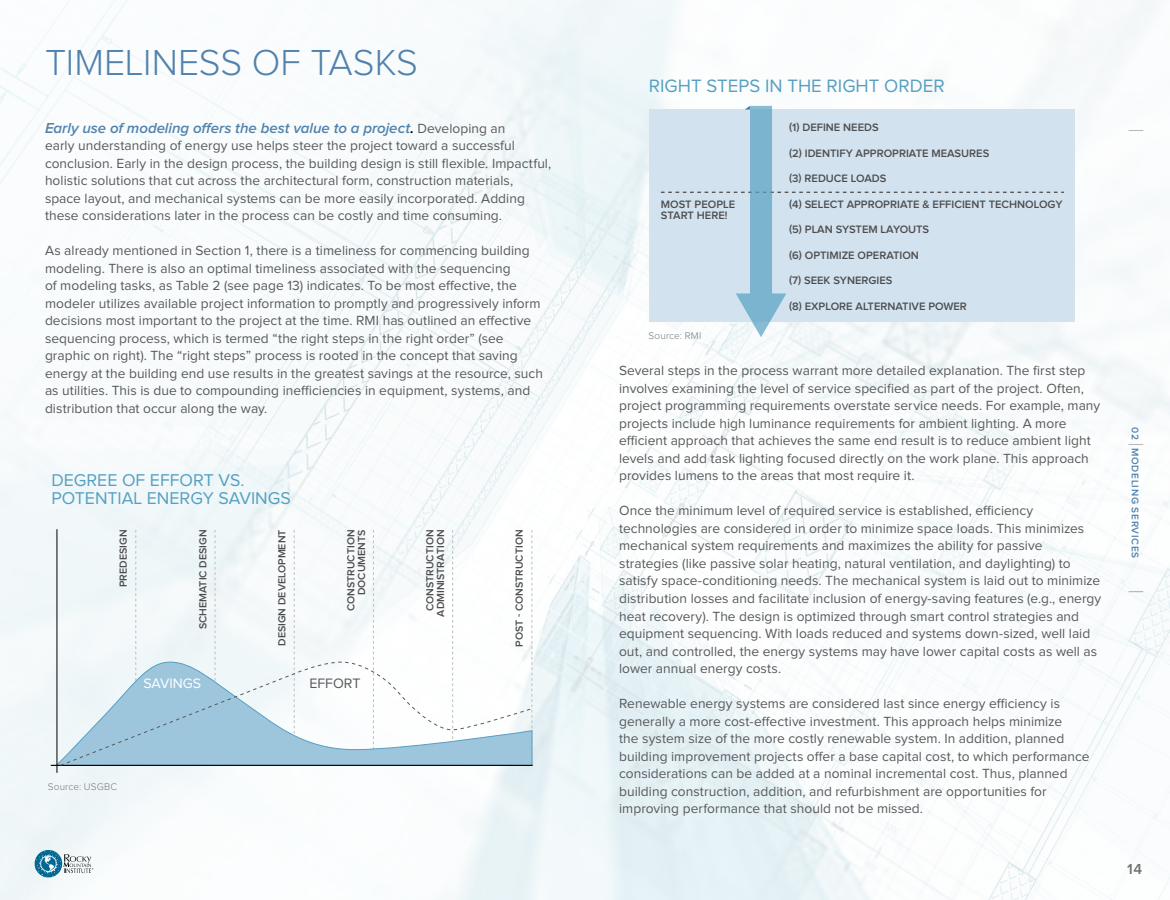
<style>
.page{position:relative;width:1170px;height:900px;background:#fff}
.page>*{position:absolute;margin:0;border:0;box-sizing:border-box;transform-origin:0 0}
.t1{font:300 37.5px "Proxima Nova";color:#5082ad}
.t2{font:18.62px "Proxima Nova";color:#56a0c1}
.t3{font:17.75px/17.8px "Proxima Nova";color:#56a0c1}
.t4{font:italic 600 15px "Proxima Nova";letter-spacing:-.005em;color:#5082ad}
.t5{font:600 15px "Proxima Nova";color:#717073}
.t6{font:14.12px "Proxima Nova";color:#fff}
.t7{font:14.12px "Proxima Nova";color:#58595b}
.t8{font:13.75px/17.5px "Proxima Nova";letter-spacing:.005em;color:#58595b}
.t9{font:600 11.12px "Proxima Nova";color:#4d4d4f}
.t10{font:600 10.62px/10.6px "Proxima Nova";color:#4d4d4f;text-align:right}
.t11{font:300 10px "Proxima Nova";letter-spacing:.015em;color:#77787b}
.t12{font:600 10px "Proxima Nova";letter-spacing:.07em;color:#5082ad}
.s1{color:#000}
.s2{font-weight:400;font-style:normal;font-size:13.75px;color:#58595b}
</style>
<div class="page">
<img style="left:0;top:0;width:1170px;height:900px">
<svg style="left:35px;top:850px;width:58px;height:27px"></svg>
<svg style="left:1129px;top:130px;width:14px;height:1px"></svg>
<svg style="left:1129px;top:591px;width:14px;height:1px"></svg>
<svg style="left:1129px;top:444px;width:14px;height:1px"></svg>
<div style="left:649px;top:110px;width:426px;height:212px;background:#d2e3ef"></div>
<svg style="left:661px;top:192px;width:403px;height:1px"></svg>
<div style="left:750px;top:106px;width:22px;height:195px;background:#7bb4ce"></div>
<svg style="left:736px;top:293px;width:50px;height:44px"></svg>
<svg style="left:745px;top:106px;width:5px;height:4px"></svg>
<svg style="left:532px;top:530px;width:1px;height:131px"></svg>
<svg style="left:452px;top:530px;width:1px;height:131px"></svg>
<svg style="left:373px;top:530px;width:1px;height:131px"></svg>
<svg style="left:294px;top:530px;width:1px;height:131px"></svg>
<svg style="left:215px;top:530px;width:1px;height:131px"></svg>
<svg style="left:135px;top:530px;width:1px;height:131px"></svg>
<hr style="left:57px;top:530px;width:1px;height:242px;background:#000">
<hr style="left:51px;top:765px;width:481px;height:1px;background:#000">
<svg style="left:59px;top:661px;width:474px;height:105px"></svg>
<h1 class="t1" style="left:45px;top:45px;width:374px">TIMELINESS OF TASKS</h1>
<p class="t4" style="left:45px;top:121px;width:462px">Early use of modeling offers the best value to a project<span class="s1">.</span> <span class="s2">Developing an</span></p>
<p class="t8" style="left:45px;top:137px;width:508px">early understanding of energy use helps steer the project toward a successful conclusion. Early in the design process, the building design is still flexible. Impactful, holistic solutions that cut across the architectural form, construction materials, space layout, and mechanical systems can be more easily incorporated. Adding these considerations later in the process can be costly and time consuming.</p>
<p class="t8" style="left:45px;top:242px;width:499px">As already mentioned in Section 1, there is a timeliness for commencing building modeling. There is also an optimal timeliness associated with the sequencing<br>of modeling tasks, as Table 2 (see page 13) indicates. To be most effective, the modeler utilizes available project information to promptly and progressively inform decisions most important to the project at the time. RMI has outlined an effective sequencing process, which is termed “the right steps in the right order” (see graphic on right). The “right steps” process is rooted in the concept that saving energy at the building end use results in the greatest savings at the resource, such as utilities. This is due to compounding inefficiencies in equipment, systems, and distribution that occur along the way.</p>
<p class="t3" style="left:51px;top:472px;width:241px">DEGREE OF EFFORT VS.<br>POTENTIAL ENERGY SAVINGS</p>
<p class="t10" style="left:118px;top:587px;width:59px;rotate:-90deg">PREDESIGN</p>
<p class="t10" style="left:198px;top:629px;width:101px;rotate:-90deg">SCHEMATIC DESIGN</p>
<p class="t10" style="left:277px;top:646px;width:118px;rotate:-90deg">DESIGN DEVELOPMENT</p>
<p class="t10" style="left:346px;top:611px;width:83px;rotate:-90deg">CONSTRUCTION<br>DOCUMENTS</p>
<p class="t10" style="left:425px;top:617px;width:88px;text-align:center;rotate:-90deg">CONSTRUCTION<br>ADMINISTRATION</p>
<p class="t10" style="left:515px;top:647px;width:119px;rotate:-90deg">POST - CONSTRUCTION</p>
<p class="t6" style="left:143px;top:676px;width:59px">SAVINGS</p>
<p class="t7" style="left:309px;top:676px;width:53px">EFFORT</p>
<p class="t11" style="left:48px;top:782px;width:71px">Source: USGBC</p>
<h2 class="t2" style="left:649px;top:77px;width:297px">RIGHT STEPS IN THE RIGHT ORDER</h2>
<p class="t9" style="left:789px;top:123px;width:91px">(1) DEFINE NEEDS</p>
<p class="t9" style="left:789px;top:148px;width:202px">(2) IDENTIFY APPROPRIATE MEASURES</p>
<p class="t9" style="left:789px;top:173px;width:99px">(3) REDUCE LOADS</p>
<p class="t9" style="left:661px;top:199px;width:76px">MOST PEOPLE</p>
<p class="t9" style="left:789px;top:199px;width:275px">(4) SELECT APPROPRIATE &amp; EFFICIENT TECHNOLOGY</p>
<p class="t9" style="left:661px;top:210px;width:68px">START HERE!</p>
<p class="t9" style="left:789px;top:224px;width:142px">(5) PLAN SYSTEM LAYOUTS</p>
<p class="t9" style="left:789px;top:250px;width:131px">(6) OPTIMIZE OPERATION</p>
<p class="t9" style="left:789px;top:275px;width:105px">(7) SEEK SYNERGIES</p>
<p class="t9" style="left:789px;top:301px;width:179px">(8) EXPLORE ALTERNATIVE POWER</p>
<p class="t11" style="left:649px;top:331px;width:54px">Source: RMI</p>
<p class="t8" style="left:619px;top:363px;width:483px">Several steps in the process warrant more detailed explanation. The first step involves examining the level of service specified as part of the project. Often, project programming requirements overstate service needs. For example, many projects include high luminance requirements for ambient lighting. A more efficient approach that achieves the same end result is to reduce ambient light levels and add task lighting focused directly on the work plane. This approach provides lumens to the areas that most require it.</p>
<p class="t8" style="left:619px;top:503px;width:484px">Once the minimum level of required service is established, efficiency technologies are considered in order to minimize space loads. This minimizes mechanical system requirements and maximizes the ability for passive strategies (like passive solar heating, natural ventilation, and daylighting) to satisfy space-conditioning needs. The mechanical system is laid out to minimize distribution losses and facilitate inclusion of energy-saving features (e.g., energy heat recovery). The design is optimized through smart control strategies and equipment sequencing. With loads reduced and systems down-sized, well laid out, and controlled, the energy systems may have lower capital costs as well as lower annual energy costs.</p>
<p class="t8" style="left:619px;top:695px;width:472px">Renewable energy systems are considered last since energy efficiency is generally a more cost-effective investment. This approach helps minimize<br>the system size of the more costly renewable system. In addition, planned building improvement projects offer a base capital cost, to which performance considerations can be added at a nominal incremental cost. Thus, planned building construction, addition, and refurbishment are opportunities for improving performance that should not be missed.</p>
<p class="t12" style="left:1140px;top:427px;width:132px;rotate:90deg">02 MODELING SERVICES</p>
<p class="t5" style="left:1127px;top:862px;width:17px">14</p>
</div>
